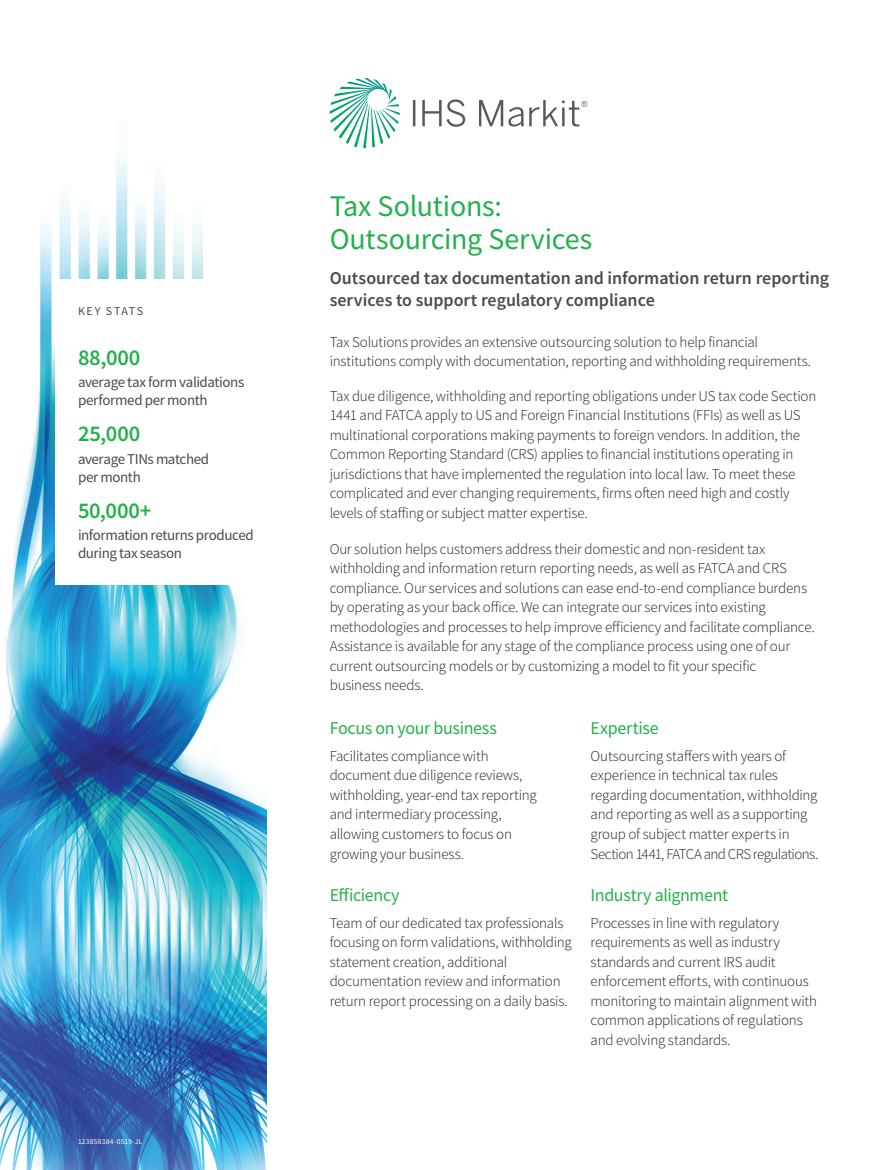
<style>
.page{position:relative;width:893px;height:1170px;background:#fff}
.page>*{position:absolute;margin:0;border:0;box-sizing:border-box;transform-origin:0 0}
.t1{font:30px/33px "Source Sans Pro";letter-spacing:-.01em;color:#21b14b}
.t2{font:600 22.5px "Source Sans Pro";letter-spacing:-.005em;color:#21b14b}
.t3{font:600 18px/22.5px "Source Sans Pro";letter-spacing:-.005em;color:#4a4b4b}
.t4{font:18px "Source Sans Pro";letter-spacing:-.02em;color:#21b14b}
.t5{font:300 15px/19.5px "Source Sans Pro";letter-spacing:-.015em;color:#231f20}
.t6{font:15px/18px "Source Sans Pro";letter-spacing:-.025em;color:#4a4b4b}
.t7{font:12px "Source Sans Pro";letter-spacing:.135em;color:#4a4b4b}
.t8{font:7.5px "Source Sans Pro";letter-spacing:.03em;color:#fff}
</style>
<div class="page">
<svg style="left:330px;top:78px;width:70px;height:70px"></svg>
<svg style="left:413px;top:100px;width:2px;height:26px"></svg>
<svg style="left:422px;top:99px;width:43px;height:28px"></svg>
<svg style="left:479px;top:100px;width:108px;height:27px"></svg>
<img style="left:0;top:152px;width:267px;height:1017px">
<div style="left:56px;top:279px;width:211px;height:306px;background:#fff"></div>
<p class="t7" style="left:78px;top:303px;width:67px">KEY STATS</p>
<h2 class="t2" style="left:78px;top:342px;width:64px">88,000</h2>
<p class="t6" style="left:78px;top:373px;width:168px">average tax form validations performed per month</p>
<h2 class="t2" style="left:78px;top:419px;width:64px">25,000</h2>
<p class="t6" style="left:78px;top:449px;width:133px">average TINs matched per month</p>
<h2 class="t2" style="left:78px;top:495px;width:75px">50,000+</h2>
<p class="t6" style="left:78px;top:526px;width:177px">information returns produced during tax season</p>
<p class="t8" style="left:78px;top:1136px;width:66px">123858384-0519-JL</p>
<h1 class="t1" style="left:330px;top:189px;width:264px">Tax Solutions:<br>Outsourcing Services</h1>
<p class="t3" style="left:330px;top:266px;width:501px">Outsourced tax documentation and information return reporting services to support regulatory compliance</p>
<p class="t5" style="left:330px;top:332px;width:483px">Tax Solutions provides an extensive outsourcing solution to help financial institutions comply with documentation, reporting and withholding requirements.</p>
<p class="t5" style="left:330px;top:386px;width:488px">Tax due diligence, withholding and reporting obligations under US tax code Section 1441 and FATCA apply to US and Foreign Financial Institutions (FFIs) as well as US multinational corporations making payments to foreign vendors. In addition, the Common Reporting Standard (CRS) applies to financial institutions operating in jurisdictions that have implemented the regulation into local law. To meet these complicated and ever changing requirements, firms often need high and costly levels of staffing or subject matter expertise.</p>
<p class="t5" style="left:330px;top:539px;width:486px">Our solution helps customers address their domestic and non-resident tax withholding and information return reporting needs, as well as FATCA and CRS compliance. Our services and solutions can ease end-to-end compliance burdens by operating as your back office. We can integrate our services into existing methodologies and processes to help improve efficiency and facilitate compliance.<br>Assistance is available for any stage of the compliance process using one of our current outsourcing models or by customizing a model to fit your specific<br>business needs.</p>
<p class="t4" style="left:330px;top:716px;width:169px">Focus on your business</p>
<p class="t5" style="left:330px;top:746px;width:209px">Facilitates compliance with document due diligence reviews, withholding, year-end tax reporting and intermediary processing, allowing customers to focus on growing your business.</p>
<p class="t4" style="left:330px;top:883px;width:71px">Efficiency</p>
<p class="t5" style="left:330px;top:912px;width:244px">Team of our dedicated tax professionals focusing on form validations, withholding statement creation, additional documentation review and information return report processing on a daily basis.</p>
<p class="t4" style="left:591px;top:716px;width:70px">Expertise</p>
<p class="t5" style="left:591px;top:746px;width:229px">Outsourcing staffers with years of experience in technical tax rules regarding documentation, withholding and reporting as well as a supporting group of subject matter experts in Section 1441, FATCA and CRS regulations.</p>
<p class="t4" style="left:591px;top:883px;width:139px">Industry alignment</p>
<p class="t5" style="left:591px;top:912px;width:228px">Processes in line with regulatory requirements as well as industry standards and current IRS audit enforcement efforts, with continuous monitoring to maintain alignment with common applications of regulations and evolving standards.</p>
</div>
